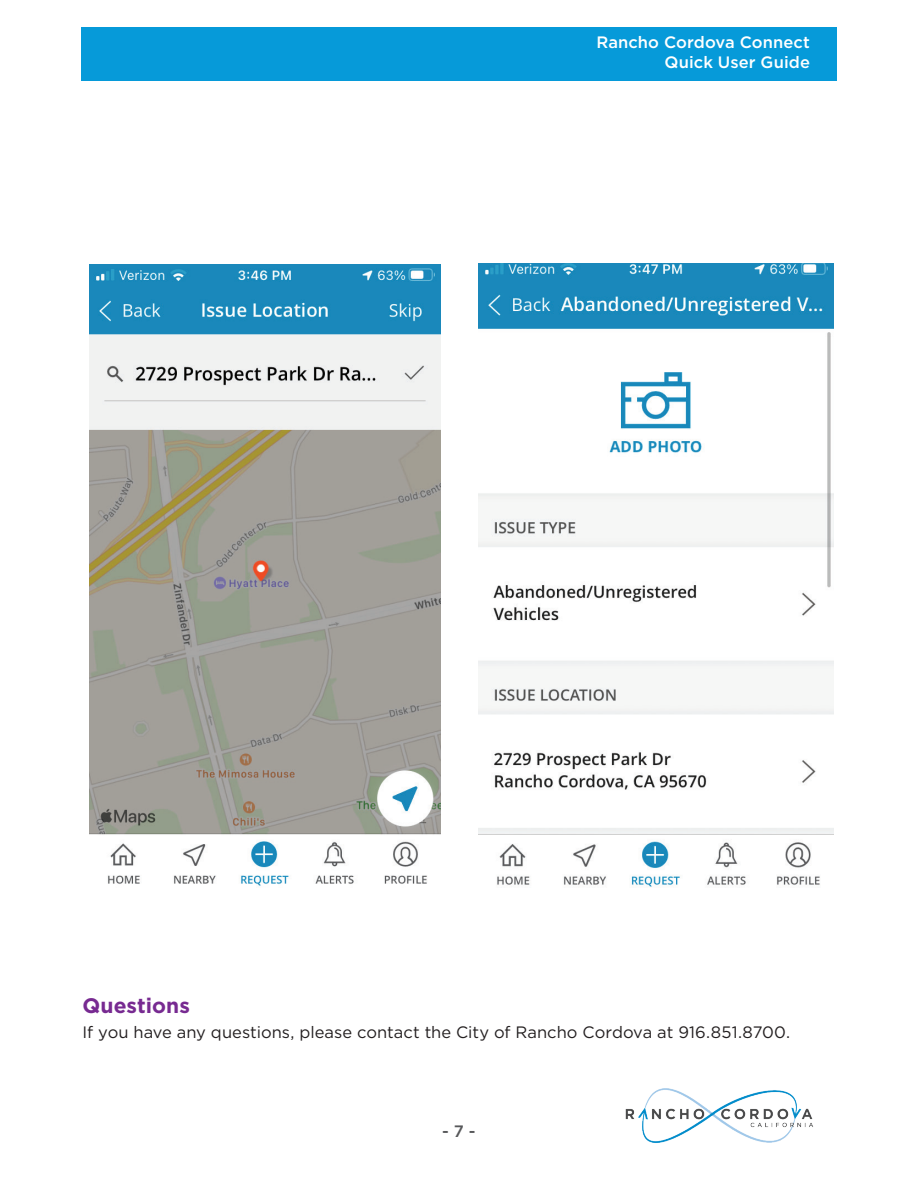
<style>
.page{position:relative;width:918px;height:1188px;background:#fff}
.page>*{position:absolute;margin:0;border:0;box-sizing:border-box;transform-origin:0 0}
.t1{font:700 21px "Gotham";color:#772a91}
.t2{font:16.5px "Gotham";color:#231f20}
.t3{font:500 16.5px/19.8px "Gotham";letter-spacing:.005em;color:#fff;text-align:right}
.t4{font:500 16.5px "Gotham";color:#57585a}
</style>
<div class="page">
<div style="left:81px;top:27px;width:756px;height:54px;background:#069ad9"></div>
<img style="left:625px;top:1088px;width:188px;height:55px">
<img style="left:89px;top:264px;width:351px;height:622px">
<img style="left:479px;top:263px;width:355px;height:624px">
<p class="t3" style="left:596px;top:32px;width:215px">Rancho Cordova Connect<br>Quick User Guide</p>
<p class="t1" style="left:82px;top:992px;width:109px">Questions</p>
<p class="t2" style="left:82px;top:1022px;width:709px">If you have any questions, please contact the City of Rancho Cordova at 916.851.8700.</p>
<p class="t4" style="left:442px;top:1120px;width:35px">- 7 -</p>
</div>
